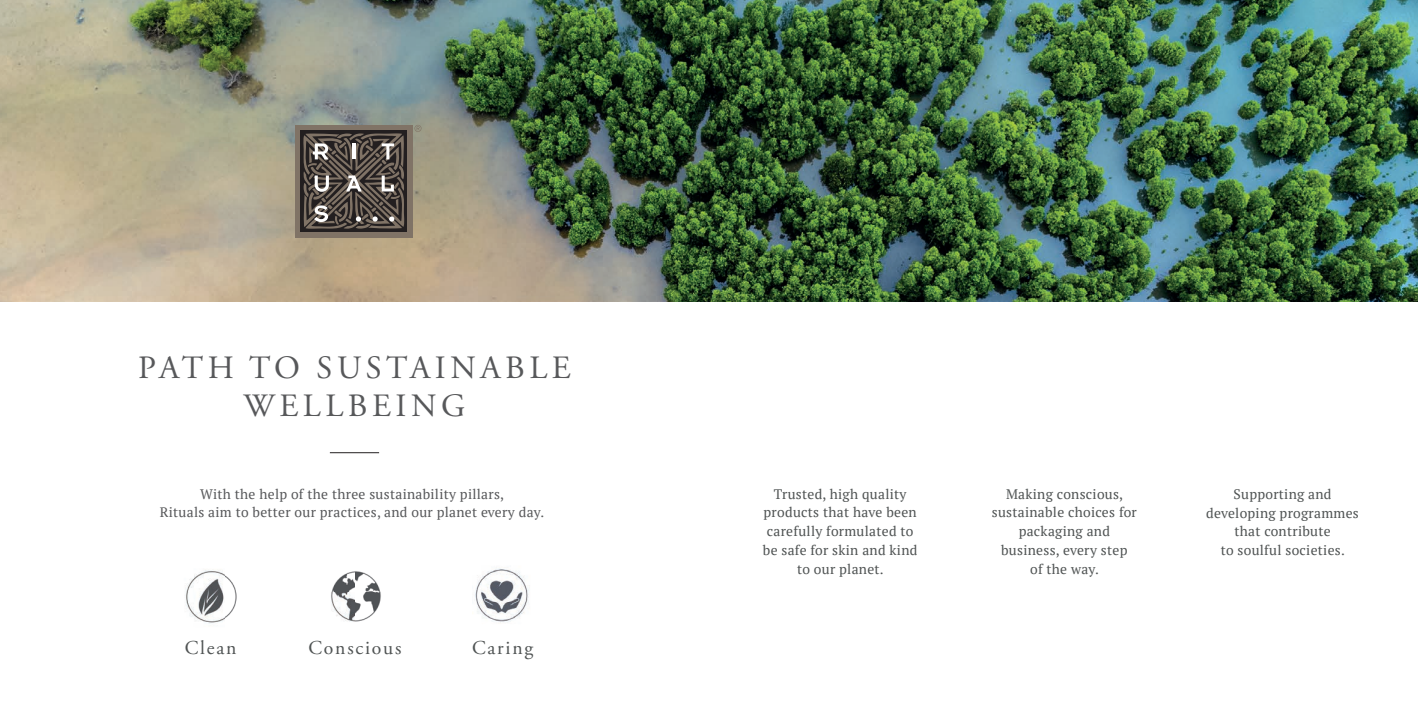
<style>
.page{position:relative;width:1418px;height:709px;background:#fff}
.page>*{position:absolute;margin:0;border:0;box-sizing:border-box;transform-origin:0 0}
.t1{font:32.5px/37.5px "Adobe Garamond Pro";letter-spacing:.14em;color:#57585a;text-align:center}
.t2{font:19.62px "Adobe Garamond Pro";letter-spacing:.09em;color:#4f5353}
.t3{font:13.75px/18.8px "PT Serif";letter-spacing:.02em;color:#4f5353;text-align:center}
.t4{font:13.75px/18.8px "PT Serif";letter-spacing:.02em;color:#57585a;text-align:center}
</style>
<div class="page">
<img style="left:0;top:0;width:1417px;height:301px">
<img style="left:186px;top:570px;width:51px;height:54px">
<img style="left:475px;top:568px;width:54px;height:55px">
<img style="left:331px;top:571px;width:50px;height:51px">
<hr style="left:330px;top:452px;width:49px;height:1px;background:#231f20">
<div style="left:295px;top:125px;width:117px;height:112px;background:#807366"></div>
<div style="left:300px;top:130px;width:107px;height:102px;background:#231f20"></div>
<svg style="left:303px;top:133px;width:101px;height:96px"></svg>
<svg style="left:414px;top:125px;width:7px;height:7px"></svg>
<h1 class="t1" style="left:138px;top:350px;width:434px">PATH TO SUSTAINABLE<br>WELLBEING</h1>
<p class="t4" style="left:160px;top:484px;width:386px">With the help of the three sustainability pillars,<br>Rituals aim to better our practices, and our planet every day.</p>
<h2 class="t2" style="left:185px;top:636px;width:53px">Clean</h2>
<h2 class="t2" style="left:308px;top:636px;width:94px">Conscious</h2>
<h2 class="t2" style="left:472px;top:636px;width:63px">Caring</h2>
<p class="t3" style="left:763px;top:484px;width:156px">Trusted, high quality products that have been carefully formulated to be safe for skin and kind to our planet.</p>
<p class="t3" style="left:991px;top:484px;width:146px">Making conscious, sustainable choices for packaging and business, every step<br>of the way.</p>
<p class="t3" style="left:1206px;top:484px;width:154px">Supporting and developing programmes that contribute<br>to soulful societies.</p>
</div>
